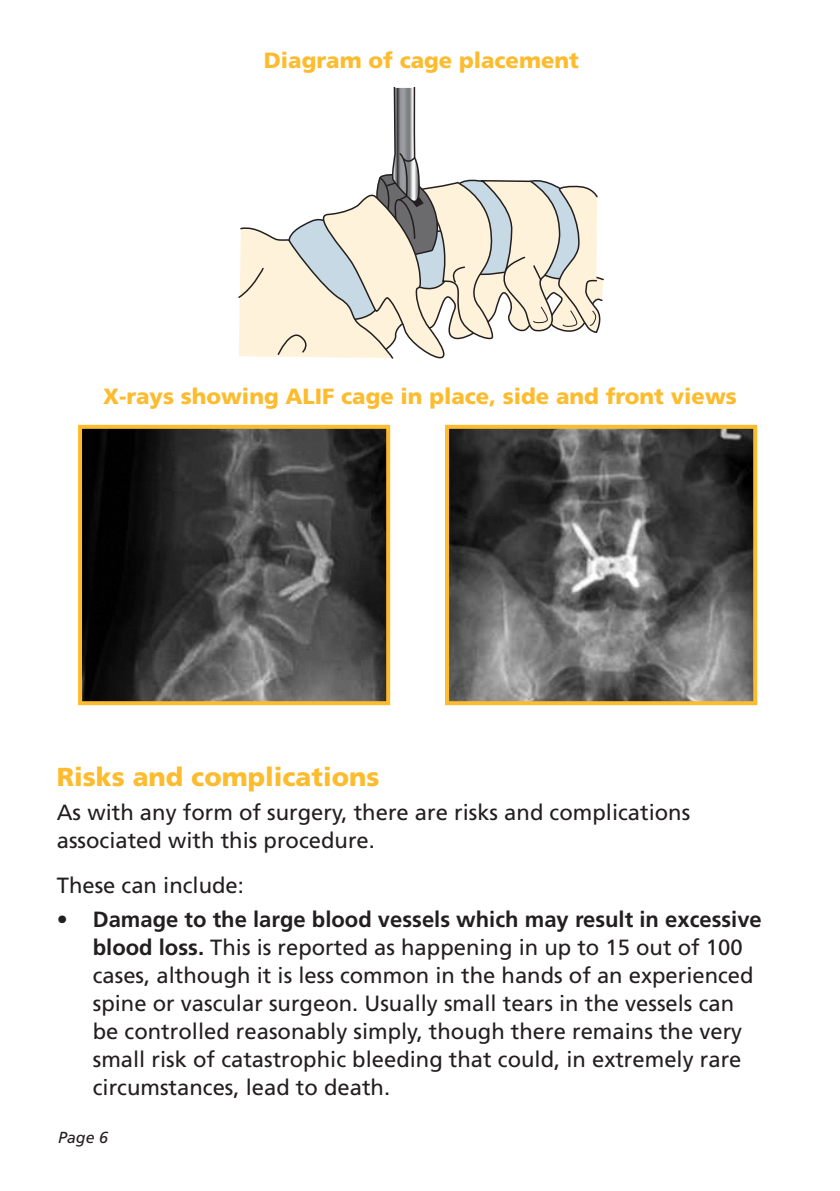
<style>
.page{position:relative;width:840px;height:1191px;background:#fff}
.page>*{position:absolute;margin:0;border:0;box-sizing:border-box;transform-origin:0 0}
.Headings{font:900 26px "Frutiger";color:#fdbb2e}
.Hanging_indent{font:22px/28px "Frutiger";color:#231f20}
.Body_text{font:22px/28px "Frutiger";color:#231f20}
.Subhead{font:900 22px "Frutiger";color:#fdbb2e}
.t1{font:italic 16px "Frutiger";color:#231f20}
.s1{font-weight:700}
</style>
<div class="page">
<img style="left:83px;top:430px;width:302px;height:270px">
<div style="left:78px;top:425px;width:312px;height:280px;border:4px solid #fdbb2e"></div>
<img style="left:450px;top:430px;width:301px;height:270px">
<div style="left:445px;top:425px;width:311px;height:280px;border:4px solid #fdbb2e"></div>
<svg style="left:238px;top:88px;width:366px;height:271px"></svg>
<p class="Subhead" style="left:264px;top:47px;width:316px">Diagram of cage placement</p>
<p class="Subhead" style="left:103px;top:383px;width:635px">X-rays showing ALIF cage in place, side and front views</p>
<p class="Headings" style="left:57px;top:761px;width:324px">Risks and complications</p>
<p class="Body_text" style="left:57px;top:798px;width:634px">As with any form of surgery, there are risks and complications associated with this procedure.</p>
<p class="Body_text" style="left:57px;top:871px;width:189px">These can include:</p>
<p class="Hanging_indent" style="left:93px;top:905px;width:670px;text-indent:-36px">• <span class="s1">Damage to the large blood vessels which may result in excessive blood loss.</span> This is reported as happening in up to 15 out of 100 cases, although it is less common in the hands of an experienced spine or vascular surgeon. Usually small tears in the vessels can be controlled reasonably simply, though there remains the very small risk of catastrophic bleeding that could, in extremely rare circumstances, lead to death.</p>
<p class="t1" style="left:58px;top:1128px;width:51px">Page 6</p>
</div>
